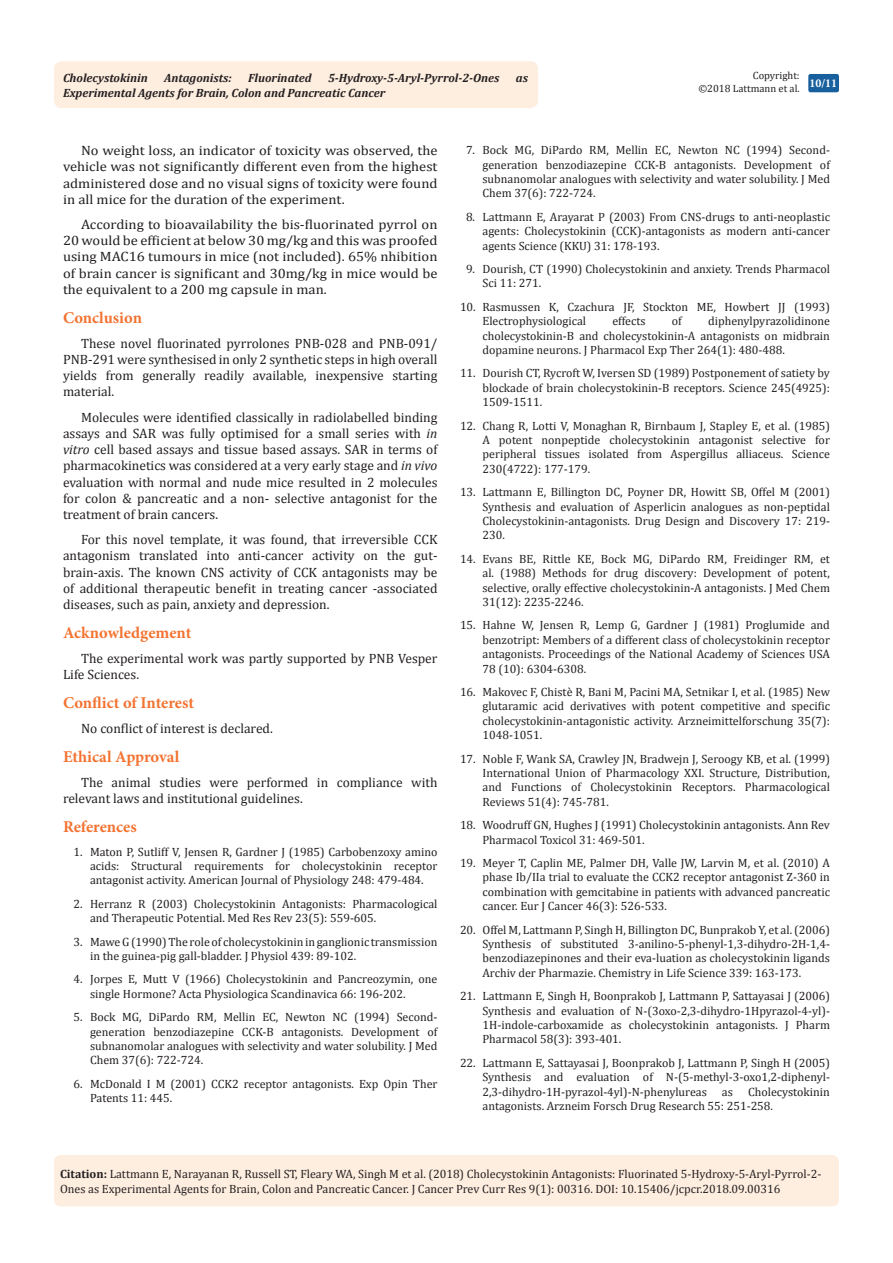
<style>
.page{position:relative;width:893px;height:1263px;background:#fff}
.page>*{position:absolute;margin:0;border:0;box-sizing:border-box;transform-origin:0 0}
.List_Paragraph{font:700 16.5px "Minion Pro";color:#f37331}
.t1{font:13.5px/16.2px "Cambria";color:#231f20;text-align:justify}
.t2{font:13.5px/16.2px "Cambria";color:#231f20;text-align:justify;scale:1.08 1}
.t3{font:12px/14.4px "Cambria";color:#231f20;text-align:justify}
.t4{font:italic 700 12px "Cambria";color:#231f20}
.t5{font:700 12px "Minion Pro";color:#fff}
.t6{font:10.5px/12.6px "Cambria";color:#231f20;text-align:right}
.s1{font-style:italic}
.s2{font-weight:700}
</style>
<div class="page">
<div style="left:54px;top:1155px;width:785px;height:51px;background:#feeee0;border-radius:7px"></div>
<div style="left:54px;top:61px;width:484px;height:47px;background:#feeee0;border-radius:8px"></div>
<div style="left:808px;top:74px;width:31px;height:18px;background:#18609d;border-radius:2px"></div>
<p class="t4" style="left:63px;top:70px;width:86px">Cholecystokinin</p>
<p class="t4" style="left:164px;top:70px;width:69px">Antagonists:</p>
<p class="t4" style="left:248px;top:70px;width:65px">Fluorinated</p>
<p class="t4" style="left:328px;top:70px;width:173px">5-Hydroxy-5-Aryl-Pyrrol-2-Ones</p>
<p class="t4" style="left:516px;top:70px;width:14px">as</p>
<p class="t4" style="left:63px;top:84px;width:324px">Experimental Agents for Brain, Colon and Pancreatic Cancer</p>
<p class="t6" style="left:698px;top:69px;width:103px">Copyright:<br>©2018 Lattmann et al.</p>
<p class="t5" style="left:809px;top:75px;width:29px">10/11</p>
<p class="t2" style="left:63px;top:142px;width:348px;text-indent:18px">No weight loss, an indicator of toxicity was observed, the vehicle was not significantly different even from the highest administered dose and no visual signs of toxicity were found in all mice for the duration of the experiment.</p>
<p class="t2" style="left:63px;top:216px;width:348px;text-indent:18px">According to bioavailability the bis-fluorinated pyrrol on 20 would be efficient at below 30 mg/kg and this was proofed using MAC16 tumours in mice (not included). 65% nhibition of brain cancer is significant and 30mg/kg in mice would be the equivalent to a 200 mg capsule in man.</p>
<p class="List_Paragraph" style="left:63px;top:306px;width:81px">Conclusion</p>
<p class="t1" style="left:63px;top:335px;width:376px;text-indent:18px">These novel fluorinated pyrrolones PNB-028 and PNB-091/ PNB-291 were synthesised in only 2 synthetic steps in high overall yields from generally readily available, inexpensive starting material.</p>
<p class="t1" style="left:63px;top:409px;width:376px;text-indent:18px">Molecules were identified classically in radiolabelled binding assays and SAR was fully optimised for a small series with <span class="s1">in vitro</span> cell based assays and tissue based assays. SAR in terms of pharmacokinetics was considered at a very early stage and <span class="s1">in vivo </span>evaluation with normal and nude mice resulted in 2 molecules for colon &amp; pancreatic and a non- selective antagonist for the treatment of brain cancers.</p>
<p class="t1" style="left:63px;top:531px;width:376px;text-indent:18px">For this novel template, it was found, that irreversible CCK antagonism translated into anti-cancer activity on the gut&shy;brain-axis. The known CNS activity of CCK antagonists may be of additional therapeutic benefit in treating cancer -associated diseases, such as pain, anxiety and depression.</p>
<p class="List_Paragraph" style="left:63px;top:621px;width:130px">Acknowledgement</p>
<p class="t1" style="left:63px;top:650px;width:376px;text-indent:18px">The experimental work was partly supported by PNB Vesper<br>Life Sciences.</p>
<p class="List_Paragraph" style="left:63px;top:691px;width:132px">Conflict of Interest</p>
<p class="t1" style="left:81px;top:720px;width:193px">No conflict of interest is declared.</p>
<p class="List_Paragraph" style="left:63px;top:745px;width:118px">Ethical Approval</p>
<p class="t1" style="left:63px;top:774px;width:376px;text-indent:18px">The animal studies were performed in compliance with relevant laws and institutional guidelines.</p>
<p class="List_Paragraph" style="left:63px;top:815px;width:75px">References</p>
<p class="t3" style="left:90px;top:844px;width:349px;text-indent:-16px">1. Maton P, Sutliff V, Jensen R, Gardner J (1985) Carbobenzoxy amino acids: Structural requirements for cholecystokinin receptor antagonist activity. American Journal of Physiology 248: 479-484.</p>
<p class="t3" style="left:90px;top:896px;width:349px;text-indent:-16px">2. Herranz R (2003) Cholecystokinin Antagonists: Pharmacological and Therapeutic Potential. Med Res Rev 23(5): 559-605.</p>
<p class="t3" style="left:90px;top:934px;width:349px;text-indent:-16px">3. Mawe G (1990) The role of cholecystokinin in ganglionic transmission in the guinea-pig gall-bladder. J Physiol 439: 89-102.</p>
<p class="t3" style="left:90px;top:972px;width:349px;text-indent:-16px">4. Jorpes E, Mutt V (1966) Cholecystokinin and Pancreozymin, one single Hormone? Acta Physiologica Scandinavica 66: 196-202.</p>
<p class="t3" style="left:90px;top:1010px;width:349px;text-indent:-16px">5. Bock MG, DiPardo RM, Mellin EC, Newton NC (1994) Second&shy;generation benzodiazepine CCK-B antagonists. Development of subnanomolar analogues with selectivity and water solubility. J Med Chem 37(6): 722-724.</p>
<p class="t3" style="left:90px;top:1076px;width:349px;text-indent:-16px">6. McDonald I M (2001) CCK2 receptor antagonists. Exp Opin Ther<br>Patents 11: 445.</p>
<p class="t3" style="left:482px;top:143px;width:349px;text-indent:-16px">7. Bock MG, DiPardo RM, Mellin EC, Newton NC (1994) Second&shy;generation benzodiazepine CCK-B antagonists. Development of subnanomolar analogues with selectivity and water solubility. J Med Chem 37(6): 722-724.</p>
<p class="t3" style="left:482px;top:209px;width:349px;text-indent:-16px">8. Lattmann E, Arayarat P (2003) From CNS-drugs to anti-neoplastic agents: Cholecystokinin (CCK)-antagonists as modern anti-cancer agents Science (KKU) 31: 178-193.</p>
<p class="t3" style="left:482px;top:262px;width:349px;text-indent:-16px">9. Dourish, CT (1990) Cholecystokinin and anxiety. Trends Pharmacol<br>Sci 11: 271.</p>
<p class="t3" style="left:482px;top:299px;width:349px;text-indent:-22px">10. Rasmussen K, Czachura JF, Stockton ME, Howbert JJ (1993)<br>Electrophysiological</p>
<p class="t3" style="left:612px;top:314px;width:35px">effects</p>
<p class="t3" style="left:672px;top:314px;width:12px">of</p>
<p class="t3" style="left:482px;top:314px;width:349px;text-indent:226px">diphenylpyrazolidinone cholecystokinin-B and cholecystokinin-A antagonists on midbrain dopamine neurons. J Pharmacol Exp Ther 264(1): 480-488.</p>
<p class="t3" style="left:482px;top:366px;width:349px;text-indent:-22px">11. Dourish CT, Rycroft W, Iversen SD (1989) Postponement of satiety by blockade of brain cholecystokinin-B receptors. Science 245(4925):<br>1509-1511.</p>
<p class="t3" style="left:482px;top:418px;width:349px;text-indent:-22px">12. Chang R, Lotti V, Monaghan R, Birnbaum J, Stapley E, et al. (1985)<br>A potent nonpeptide cholecystokinin antagonist selective for peripheral tissues isolated from Aspergillus alliaceus. Science 230(4722): 177-179.</p>
<p class="t3" style="left:482px;top:485px;width:349px;text-indent:-22px">13. Lattmann E, Billington DC, Poyner DR, Howitt SB, Offel M (2001)<br>Synthesis and evaluation of Asperlicin analogues as non-peptidal Cholecystokinin-antagonists. Drug Design and Discovery 17: 219- 230.</p>
<p class="t3" style="left:482px;top:551px;width:349px;text-indent:-22px">14. Evans BE, Rittle KE, Bock MG, DiPardo RM, Freidinger RM, et al. (1988) Methods for drug discovery: Development of potent, selective, orally effective cholecystokinin-A antagonists. J Med Chem 31(12): 2235-2246.</p>
<p class="t3" style="left:482px;top:618px;width:349px;text-indent:-22px">15. Hahne W, Jensen R, Lemp G, Gardner J (1981) Proglumide and benzotript: Members of a different class of cholecystokinin receptor antagonists. Proceedings of the National Academy of Sciences USA 78 (10): 6304-6308.</p>
<p class="t3" style="left:482px;top:685px;width:349px;text-indent:-22px">16. Makovec F, Chistè R, Bani M, Pacini MA, Setnikar I, et al. (1985) New glutaramic acid derivatives with potent competitive and specific cholecystokinin-antagonistic activity. Arzneimittelforschung 35(7):<br>1048-1051.</p>
<p class="t3" style="left:482px;top:751px;width:349px;text-indent:-22px">17. Noble F, Wank SA, Crawley JN, Bradwejn J, Seroogy KB, et al. (1999)<br>International Union of Pharmacology XXI. Structure, Distribution, and Functions of Cholecystokinin Receptors. Pharmacological Reviews 51(4): 745-781.</p>
<p class="t3" style="left:482px;top:818px;width:349px;text-indent:-22px">18. Woodruff GN, Hughes J (1991) Cholecystokinin antagonists. Ann Rev<br>Pharmacol Toxicol 31: 469-501.</p>
<p class="t3" style="left:482px;top:856px;width:349px;text-indent:-22px">19. Meyer T, Caplin ME, Palmer DH, Valle JW, Larvin M, et al. (2010) A phase Ib/IIa trial to evaluate the CCK2 receptor antagonist Z-360 in combination with gemcitabine in patients with advanced pancreatic cancer. Eur J Cancer 46(3): 526-533.</p>
<p class="t3" style="left:482px;top:922px;width:349px;text-indent:-22px">20. Offel M, Lattmann P, Singh H, Billington DC, Bunprakob Y, et al. (2006)<br>Synthesis of substituted 3-anilino-5-phenyl-1,3-dihydro-2H-1,4- benzodiazepinones and their eva-luation as cholecystokinin ligands Archiv der Pharmazie. Chemistry in Life Science 339: 163-173.</p>
<p class="t3" style="left:482px;top:989px;width:349px;text-indent:-22px">21. Lattmann E, Singh H, Boonprakob J, Lattmann P, Sattayasai J (2006)<br>Synthesis and evaluation of N-(3oxo-2,3-dihydro-1Hpyrazol-4-yl)- 1H-indole-carboxamide as cholecystokinin antagonists. J Pharm Pharmacol 58(3): 393-401.</p>
<p class="t3" style="left:482px;top:1055px;width:349px;text-indent:-22px">22. Lattmann E, Sattayasai J, Boonprakob J, Lattmann P, Singh H (2005)<br>Synthesis and evaluation of N-(5-methyl-3-oxo1,2-diphenyl-2,3-dihydro-1H-pyrazol-4yl)-N-phenylureas</p>
<p class="t3" style="left:482px;top:1084px;width:349px;text-indent:266px">Cholecystokinin antagonists. Arzneim Forsch Drug Research 55: 251-258.</p>
<p class="t3" style="left:722px;top:1084px;width:13px">as</p>
<p class="t3" style="left:60px;top:1167px;width:763px"><span class="s2">Citation:</span> Lattmann E, Narayanan R, Russell ST, Fleary WA, Singh M et al. (2018) Cholecystokinin Antagonists: Fluorinated 5-Hydroxy-5-Aryl-Pyrrol-2-<br>Ones as Experimental Agents for Brain, Colon and Pancreatic Cancer. J Cancer Prev Curr Res 9(1): 00316. DOI: 10.15406/jcpcr.2018.09.00316</p>
</div>
